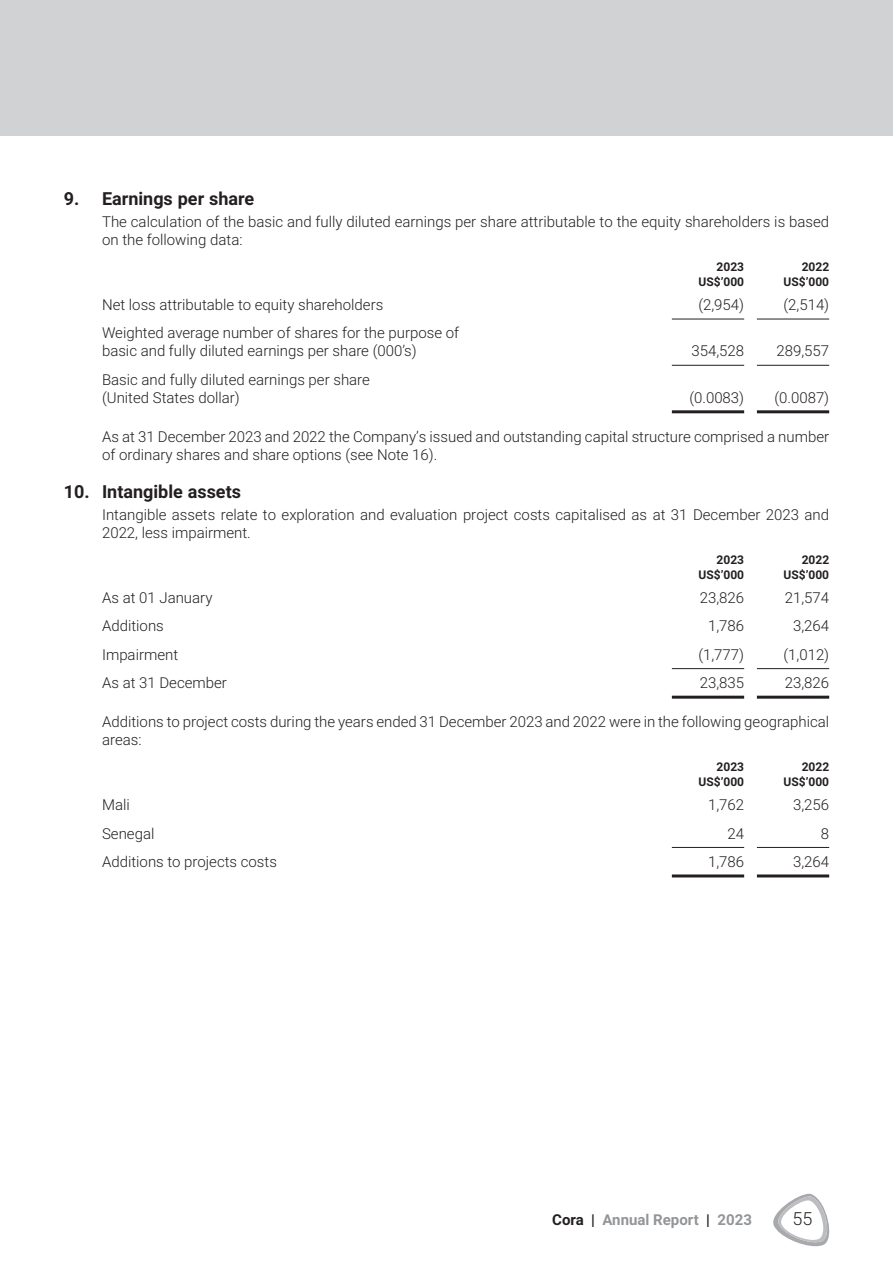
<style>
.page{position:relative;width:893px;height:1263px;background:#fff}
.page>*{position:absolute;margin:0;border:0;box-sizing:border-box;transform-origin:0 0}
.HEADING_1{font:700 18px "Roboto";color:#231f20}
.t1{font:300 18px "Roboto";color:#231f20}
.TEXT_indent{font:300 15px/18px "Roboto";color:#231f20}
.TABLE_stub{font:300 15px/18px "Roboto";color:#231f20}
.TABLE_column_RULE{font:300 15px "Roboto";color:#231f20}
.TABLE_column_TOTAL{font:300 15px "Roboto";color:#231f20}
.TABLE_column{font:300 15px "Roboto";color:#231f20}
.t2{font:700 15px "Roboto";color:#939598}
.TABLE_heading{font:700 12px/15px "Roboto";color:#231f20;text-align:right}
.s1{color:#231f20}
</style>
<div class="page">
<div style="left:0;top:0;width:893px;height:136px;background:#d1d2d4"></div>
<hr style="left:672px;top:319px;width:72px;height:1px;background:#231f20">
<hr style="left:757px;top:319px;width:72px;height:1px;background:#231f20">
<hr style="left:672px;top:365px;width:72px;height:1px;background:#231f20">
<hr style="left:757px;top:365px;width:72px;height:1px;background:#231f20">
<hr style="left:672px;top:410px;width:72px;height:3px;background:#231f20">
<hr style="left:757px;top:410px;width:72px;height:3px;background:#231f20">
<hr style="left:672px;top:668px;width:72px;height:1px;background:#231f20">
<hr style="left:757px;top:668px;width:72px;height:1px;background:#231f20">
<hr style="left:672px;top:696px;width:72px;height:3px;background:#231f20">
<hr style="left:757px;top:696px;width:72px;height:3px;background:#231f20">
<hr style="left:672px;top:847px;width:72px;height:1px;background:#231f20">
<hr style="left:757px;top:847px;width:72px;height:1px;background:#231f20">
<hr style="left:672px;top:874px;width:72px;height:3px;background:#231f20">
<hr style="left:757px;top:874px;width:72px;height:3px;background:#231f20">
<svg style="left:773px;top:1194px;width:56px;height:52px"></svg>
<p class="HEADING_1" style="left:64px;top:186px;width:192px">9. Earnings per share</p>
<p class="TEXT_indent" style="left:102px;top:212px;width:729px">The calculation of the basic and fully diluted earnings per share attributable to the equity shareholders is based on the following data:</p>
<p class="TABLE_heading" style="left:699px;top:259px;width:47px">2023<br>US$’000</p>
<p class="TABLE_heading" style="left:784px;top:259px;width:47px">2022<br>US$’000</p>
<p class="TABLE_stub" style="left:102px;top:295px;width:283px">Net loss attributable to equity shareholders</p>
<p class="TABLE_column_RULE" style="left:698px;top:294px;width:47px">(2,954)</p>
<p class="TABLE_column_RULE" style="left:783px;top:294px;width:47px">(2,514)</p>
<p class="TABLE_stub" style="left:102px;top:323px;width:359px">Weighted average number of shares for the purpose of basic and fully diluted earnings per share (000’s)</p>
<p class="TABLE_column_RULE" style="left:691px;top:341px;width:54px">354,528</p>
<p class="TABLE_column_RULE" style="left:776px;top:341px;width:54px">289,557</p>
<p class="TABLE_stub" style="left:102px;top:370px;width:269px">Basic and fully diluted earnings per share (United States dollar)</p>
<p class="TABLE_column_TOTAL" style="left:689px;top:387px;width:56px">(0.0083)</p>
<p class="TABLE_column_TOTAL" style="left:774px;top:387px;width:56px">(0.0087)</p>
<p class="TEXT_indent" style="left:102px;top:427px;width:729px">As at 31 December 2023 and 2022 the Company’s issued and outstanding capital structure comprised a number of ordinary shares and share options (see Note 16).</p>
<p class="HEADING_1" style="left:64px;top:479px;width:179px">10. Intangible assets</p>
<p class="TEXT_indent" style="left:102px;top:505px;width:729px">Intangible assets relate to exploration and evaluation project costs capitalised as at 31 December 2023 and<br>2022, less impairment.</p>
<p class="TABLE_heading" style="left:699px;top:552px;width:47px">2023<br>US$’000</p>
<p class="TABLE_heading" style="left:784px;top:552px;width:47px">2022<br>US$’000</p>
<p class="TABLE_stub" style="left:102px;top:588px;width:112px">As at 01 January</p>
<p class="TABLE_column" style="left:700px;top:587px;width:46px">23,826</p>
<p class="TABLE_column" style="left:785px;top:587px;width:46px">21,574</p>
<p class="TABLE_stub" style="left:102px;top:617px;width:63px">Additions</p>
<p class="TABLE_column" style="left:708px;top:616px;width:38px">1,786</p>
<p class="TABLE_column" style="left:793px;top:616px;width:38px">3,264</p>
<p class="TABLE_stub" style="left:102px;top:645px;width:78px">Impairment</p>
<p class="TABLE_column_RULE" style="left:698px;top:644px;width:47px">(1,777)</p>
<p class="TABLE_column_RULE" style="left:783px;top:644px;width:47px">(1,012)</p>
<p class="TABLE_stub" style="left:102px;top:673px;width:126px">As at 31 December</p>
<p class="TABLE_column_TOTAL" style="left:700px;top:672px;width:46px">23,835</p>
<p class="TABLE_column_TOTAL" style="left:785px;top:672px;width:46px">23,826</p>
<p class="TEXT_indent" style="left:102px;top:712px;width:729px">Additions to project costs during the years ended 31 December 2023 and 2022 were in the following geographical areas:</p>
<p class="TABLE_heading" style="left:699px;top:759px;width:47px">2023<br>US$’000</p>
<p class="TABLE_heading" style="left:784px;top:759px;width:47px">2022<br>US$’000</p>
<p class="TABLE_stub" style="left:102px;top:795px;width:29px">Mali</p>
<p class="TABLE_column" style="left:708px;top:794px;width:38px">1,762</p>
<p class="TABLE_column" style="left:793px;top:794px;width:38px">3,256</p>
<p class="TABLE_stub" style="left:102px;top:824px;width:54px">Senegal</p>
<p class="TABLE_column_RULE" style="left:727px;top:823px;width:18px">24</p>
<p class="TABLE_column_RULE" style="left:821px;top:823px;width:10px">8</p>
<p class="TABLE_stub" style="left:102px;top:852px;width:176px">Additions to projects costs</p>
<p class="TABLE_column_TOTAL" style="left:708px;top:851px;width:38px">1,786</p>
<p class="TABLE_column_TOTAL" style="left:793px;top:851px;width:38px">3,264</p>
<p class="t2" style="left:552px;top:1209px;width:201px"><span class="s1">Cora |</span> Annual Report <span class="s1">|</span> 2023</p>
<p class="t1" style="left:793px;top:1206px;width:21px">55</p>
</div>
